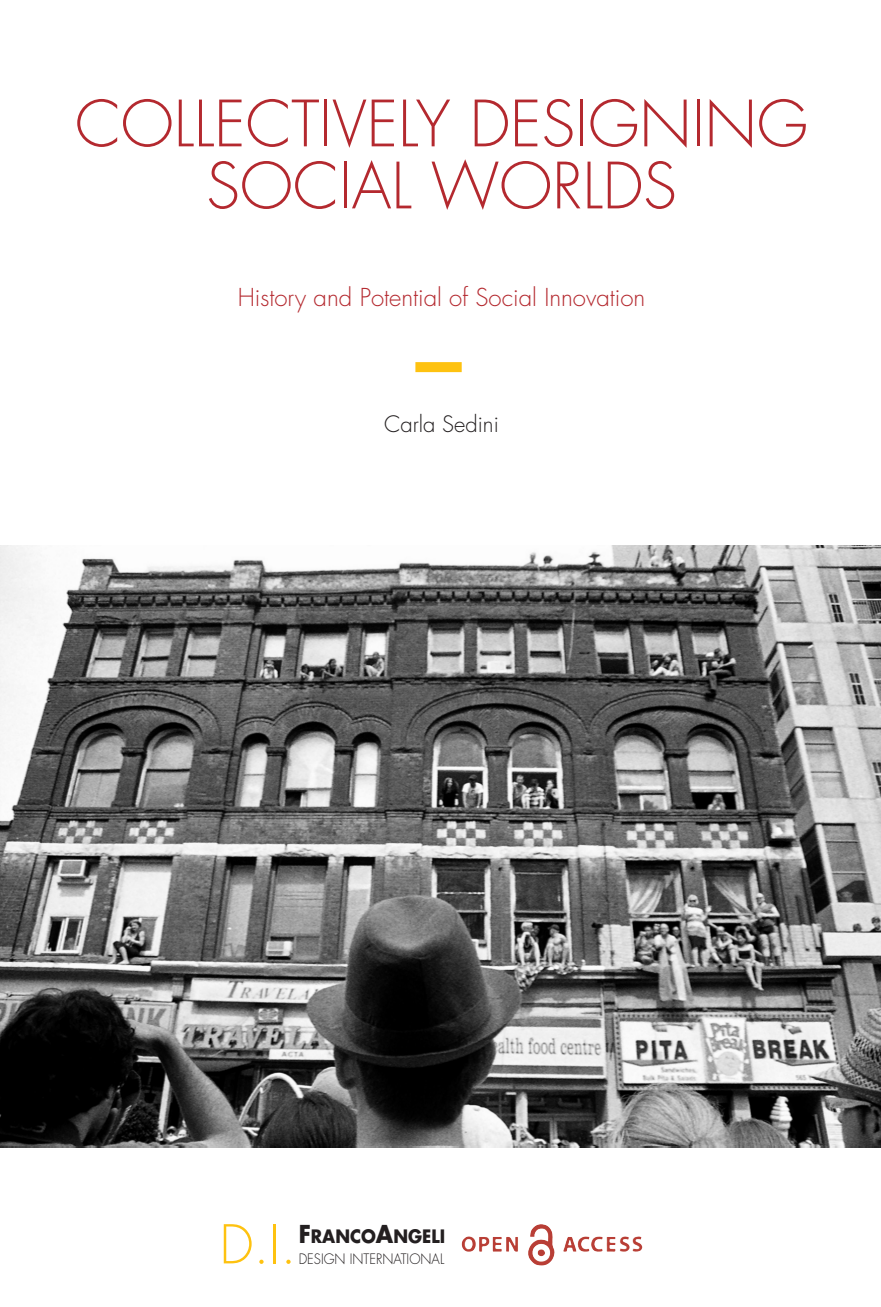
<style>
.page{position:relative;width:881px;height:1307px;background:#fff}
.page>*{position:absolute;margin:0;border:0;box-sizing:border-box;transform-origin:0 0}
.t1{font:300 62px/62px "Futura";color:#b4292f;text-align:center}
.t2{font:300 52px "Futura";color:#fec210}
.t3{font:300 24px "Futura";color:#b4292f}
.t4{font:300 22px "Futura";color:#231f20}
.t5{font:700 18px "Futura";color:#231f20;scale:.93 1}
.t6{font:300 14px "Futura";color:#231f20;scale:.94 1}
.s1{font-size:24px}
</style>
<div class="page">
<img style="left:0;top:545px;width:881px;height:603px">
<div style="left:415px;top:362px;width:47px;height:10px;background:#fec210"></div>
<img style="left:479px;top:1237px;width:34px;height:14px">
<h1 class="t1" style="left:75px;top:98px;width:734px">COLLECTIVELY DESIGNING<br>SOCIAL WORLDS</h1>
<p class="t3" style="left:238px;top:286px;width:409px">History and Potential of Social Innovation</p>
<p class="t4" style="left:384px;top:414px;width:116px">Carla Sedini</p>
<h2 class="t2" style="left:219px;top:1220px;width:78px">D.I.</h2>
<p class="t5" style="left:299px;top:1227px;width:159px"><span class="s1">F</span>RANCO<span class="s1">A</span>NGELI</p>
<p class="t6" style="left:299px;top:1252px;width:156px">DESIGN INTERNATIONAL</p>
</div>
